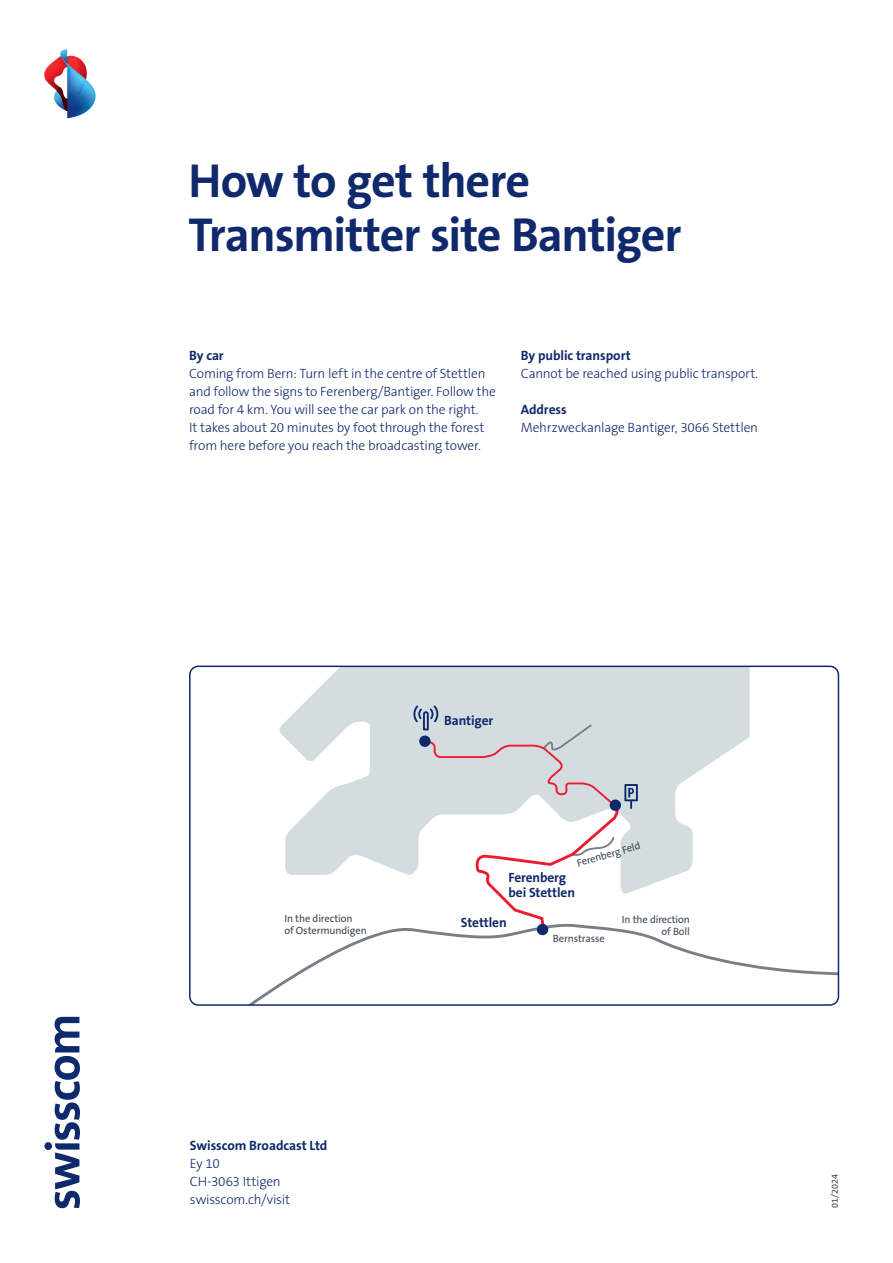
<style>
.page{position:relative;width:893px;height:1263px;background:#fff}
.page>*{position:absolute;margin:0;border:0;box-sizing:border-box;transform-origin:0 0}
.t1{font:700 48px/54px "The Sans B W7";letter-spacing:-.025em;color:#10296c}
.t2{font:300 13.5px/18px "The Sans B W3";letter-spacing:-.015em;color:#10296c}
.t3{font:700 13.5px/15.3px "The Sans B W7";letter-spacing:-.01em;color:#10296c}
.t4{font:10.5px/12.6px "The Sans B W5 Plain";letter-spacing:-.01em;color:#3c464f}
.t5{font:9px "The Sans B W5 Plain";letter-spacing:-.015em;color:#3c464f}
</style>
<div class="page">
<svg style="left:44px;top:1017px;width:36px;height:191px"></svg>
<svg style="left:44px;top:49px;width:52px;height:69px"></svg>
<svg style="left:279px;top:668px;width:471px;height:221px;fill:#d3dddf"></svg>
<svg style="left:250px;top:928px;width:588px;height:77px"></svg>
<svg style="left:412px;top:705px;width:226px;height:225px"></svg>
<div style="left:419px;top:735px;width:12px;height:12px;background:#10296c;border-radius:50%"></div>
<div style="left:537px;top:924px;width:11px;height:11px;background:#10296c;border-radius:50%"></div>
<div style="left:610px;top:799px;width:11px;height:12px;background:#10296c;border-radius:50%"></div>
<div style="left:189px;top:665px;width:650px;height:341px;border:2px solid #10296c;border-radius:9px"></div>
<h1 class="t1" style="left:189px;top:154px;width:494px">How to get there<br>Transmitter site Bantiger</h1>
<p class="t3" style="left:189px;top:348px;width:36px">By car</p>
<p class="t2" style="left:189px;top:365px;width:308px">Coming from Bern: Turn left in the centre of Stettlen and follow the signs to Ferenberg/Bantiger. Follow the road for 4 km. You will see the car park on the right.<br>It takes about 20 minutes by foot through the forest from here before you reach the broadcasting tower.</p>
<p class="t3" style="left:521px;top:348px;width:112px">By public transport</p>
<p class="t2" style="left:521px;top:365px;width:239px">Cannot be reached using public transport.</p>
<p class="t3" style="left:521px;top:402px;width:47px">Address</p>
<p class="t2" style="left:521px;top:419px;width:239px">Mehrzweckanlage Bantiger, 3066 Stettlen</p>
<p class="t3" style="left:444px;top:713px;width:51px">Bantiger</p>
<p class="t4" style="left:576px;top:857px;width:67px;rotate:-16deg">Ferenberg Feld</p>
<p class="t3" style="left:509px;top:870px;width:68px">Ferenberg bei Stettlen</p>
<p class="t4" style="left:553px;top:932px;width:53px">Bernstrasse</p>
<p class="t4" style="left:284px;top:912px;width:84px">In the direction<br>of Ostermundigen</p>
<p class="t4" style="left:622px;top:913px;width:70px;text-align:right">In the direction of Boll</p>
<p class="t3" style="left:461px;top:915px;width:48px">Stettlen</p>
<p class="t3" style="left:190px;top:1138px;width:139px">Swisscom Broadcast Ltd</p>
<p class="t2" style="left:190px;top:1155px;width:102px">Ey 10<br>CH-3063 Ittigen swisscom.ch/visit</p>
<p class="t5" style="left:829px;top:1208px;width:35px;rotate:-90deg">01/2024</p>
</div>
